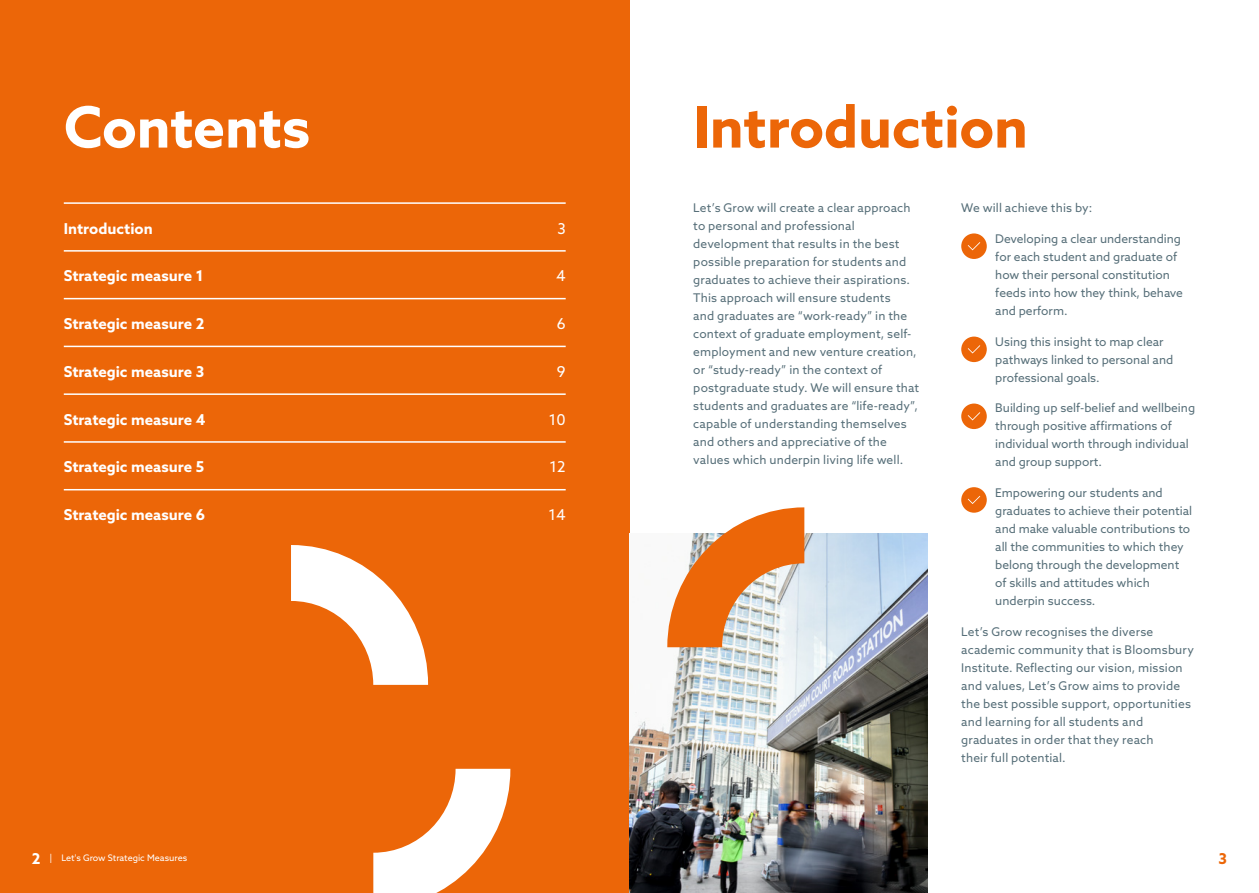
<style>
.page{position:relative;width:1259px;height:893px;background:#fff}
.page>*{position:absolute;margin:0;border:0;box-sizing:border-box;transform-origin:0 0}
.Section_Heading{font:700 57px "Azo Sans";letter-spacing:-.005em;color:#ec6608}
.Section_Heading__WHI{font:700 57px "Azo Sans";letter-spacing:-.005em;color:#fff}
.t1{font:700 15px "Azo Sans";color:#fff}
.t2{font:15px "Azo Sans";color:#fff}
.t3{font:700 15px "Azo Sans";color:#ec6608}
.Body_copy_span{font:12px/18px "Azo Sans";letter-spacing:.01em;color:#576f79}
.Tick_Bullets_grey{font:12px/18px "Azo Sans";color:#576f79}
.t4{font:9px "Azo Sans";color:#fff}
.s1{font-weight:700;font-size:15px}
</style>
<div class="page">
<div style="left:0;top:0;width:629px;height:893px;background:#ec6608"></div>
<img style="left:629px;top:534px;width:298px;height:359px">
<hr style="left:64px;top:202px;width:502px;height:2px;background:#fff">
<hr style="left:64px;top:250px;width:502px;height:2px;background:#fff">
<hr style="left:64px;top:298px;width:502px;height:1px;background:#fff">
<hr style="left:64px;top:346px;width:502px;height:1px;background:#fff">
<hr style="left:64px;top:393px;width:502px;height:2px;background:#fff">
<hr style="left:64px;top:441px;width:502px;height:2px;background:#fff">
<hr style="left:64px;top:489px;width:502px;height:1px;background:#fff">
<svg style="left:291px;top:545px;width:137px;height:140px"></svg>
<svg style="left:373px;top:769px;width:137px;height:124px"></svg>
<svg style="left:667px;top:507px;width:137px;height:140px"></svg>
<div style="left:961px;top:233px;width:25px;height:26px;background:#ec6608;border-radius:50%"></div>
<svg style="left:967px;top:242px;width:13px;height:8px"></svg>
<div style="left:961px;top:337px;width:25px;height:25px;background:#ec6608;border-radius:50%"></div>
<svg style="left:967px;top:345px;width:13px;height:8px"></svg>
<div style="left:961px;top:404px;width:25px;height:25px;background:#ec6608;border-radius:50%"></div>
<svg style="left:967px;top:412px;width:13px;height:8px"></svg>
<div style="left:961px;top:487px;width:25px;height:26px;background:#ec6608;border-radius:50%"></div>
<svg style="left:967px;top:496px;width:13px;height:8px"></svg>
<p class="Section_Heading__WHI" style="left:64px;top:89px;width:248px">Contents</p>
<p class="t1" style="left:64px;top:218px;width:90px">Introduction</p>
<p class="t2" style="left:557px;top:218px;width:10px">3</p>
<p class="t1" style="left:64px;top:266px;width:141px">Strategic measure 1</p>
<p class="t2" style="left:556px;top:266px;width:11px">4</p>
<p class="t1" style="left:64px;top:314px;width:142px">Strategic measure 2</p>
<p class="t2" style="left:557px;top:314px;width:10px">6</p>
<p class="t1" style="left:64px;top:362px;width:142px">Strategic measure 3</p>
<p class="t2" style="left:557px;top:362px;width:10px">9</p>
<p class="t1" style="left:64px;top:409px;width:143px">Strategic measure 4</p>
<p class="t2" style="left:549px;top:409px;width:18px">10</p>
<p class="t1" style="left:64px;top:457px;width:142px">Strategic measure 5</p>
<p class="t2" style="left:549px;top:457px;width:18px">12</p>
<p class="t1" style="left:64px;top:505px;width:143px">Strategic measure 6</p>
<p class="t2" style="left:548px;top:505px;width:19px">14</p>
<p class="Section_Heading" style="left:693px;top:89px;width:336px">Introduction</p>
<p class="Body_copy_span" style="left:693px;top:199px;width:227px">Let’s Grow will create a clear approach to personal and professional development that results in the best possible preparation for students and graduates to achieve their aspirations.<br>This approach will ensure students<br>and graduates are “work-ready” in the context of graduate employment, self&shy;employment and new venture creation, or “study-ready” in the context of postgraduate study. We will ensure that students and graduates are “life-ready”, capable of understanding themselves and others and appreciative of the values which underpin living life well.</p>
<p class="Body_copy_span" style="left:961px;top:199px;width:132px">We will achieve this by:</p>
<p class="Tick_Bullets_grey" style="left:995px;top:229px;width:189px">Developing a clear understanding for each student and graduate of how their personal constitution feeds into how they think, behave and perform.</p>
<p class="Tick_Bullets_grey" style="left:995px;top:332px;width:179px">Using this insight to map clear pathways linked to personal and professional goals.</p>
<p class="Tick_Bullets_grey" style="left:995px;top:399px;width:201px">Building up self-belief and wellbeing through positive affirmations of individual worth through individual and group support.</p>
<p class="Tick_Bullets_grey" style="left:995px;top:484px;width:198px">Empowering our students and graduates to achieve their potential and make valuable contributions to all the communities to which they belong through the development of skills and attitudes which underpin success.</p>
<p class="Body_copy_span" style="left:961px;top:622px;width:234px">Let’s Grow recognises the diverse academic community that is Bloomsbury Institute. Reflecting our vision, mission and values, Let’s Grow aims to provide the best possible support, opportunities and learning for all students and graduates in order that they reach<br>their full potential.</p>
<p class="t4" style="left:32px;top:852px;width:157px"><span class="s1">2</span> | Let's Grow Strategic Measures</p>
<p class="t3" style="left:1218px;top:849px;width:10px">3</p>
</div>
